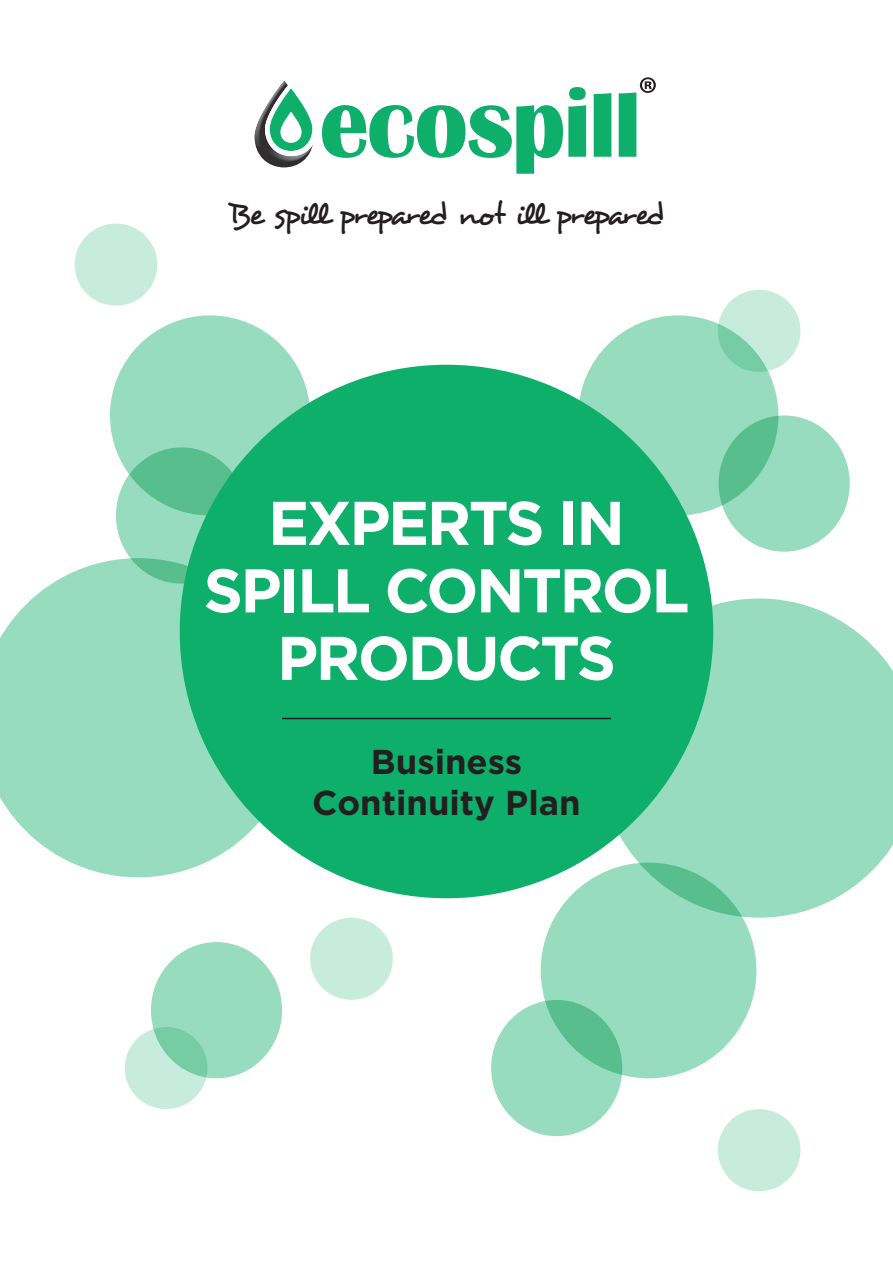
<style>
.page{position:relative;width:893px;height:1263px;background:#fff}
.page>*{position:absolute;margin:0;border:0;box-sizing:border-box;transform-origin:0 0}
.t1{font:700 61.5px "Gotham";letter-spacing:-.04em;color:#fff}
.t2{font:700 34.5px "Gotham";color:#231f20}
.t3{font:31.5px "Desyrel";letter-spacing:-.09em;color:#231f20}
</style>
<div class="page">
<svg style="left:0;top:558px;width:298px;height:319px;fill:#97dcbf"></svg>
<svg style="left:600px;top:598px;width:293px;height:320px;fill:#97dcbf"></svg>
<svg style="left:541px;top:862px;width:215px;height:216px;fill:#97dcbf"></svg>
<div style="left:578px;top:315px;width:200px;height:200px;background:#97dcbf;border-radius:50%"></div>
<div style="left:110px;top:315px;width:200px;height:200px;background:#97dcbf;border-radius:50%"></div>
<svg style="left:719px;top:415px;width:131px;height:137px;fill:#97dcbf"></svg>
<div style="left:151px;top:942px;width:131px;height:136px;background:#97dcbf;border-radius:50%"></div>
<svg style="left:491px;top:1000px;width:131px;height:136px;fill:#97dcbf"></svg>
<svg style="left:718px;top:290px;width:82px;height:82px;fill:#c7ecdd"></svg>
<div style="left:718px;top:1109px;width:82px;height:82px;background:#c7ecdd;border-radius:50%"></div>
<div style="left:310px;top:918px;width:83px;height:82px;background:#c7ecdd;border-radius:50%"></div>
<svg style="left:125px;top:1027px;width:82px;height:82px;fill:#c7ecdd"></svg>
<div style="left:75px;top:224px;width:82px;height:82px;background:#c7ecdd;border-radius:50%"></div>
<svg style="left:116px;top:447px;width:131px;height:137px;fill:#59be8e"></svg>
<div style="left:180px;top:365px;width:533px;height:533px;background:#0daf6a;border-radius:50%"></div>
<svg style="left:322px;top:87px;width:264px;height:87px"></svg>
<svg style="left:594px;top:93px;width:17px;height:64px"></svg>
<img style="left:254px;top:80px;width:59px;height:87px">
<svg style="left:619px;top:77px;width:37px;height:80px"></svg>
<hr style="left:282px;top:718px;width:329px;height:1px;background:#231f20">
<p class="t3" style="left:229px;top:194px;width:437px">Be spill prepared not ill prepared</p>
<p class="t1" style="left:268px;top:487px;width:358px">EXPERTS IN</p>
<p class="t1" style="left:204px;top:555px;width:487px">SPILL CONTROL</p>
<p class="t1" style="left:277px;top:622px;width:340px">PRODUCTS</p>
<p class="t2" style="left:371px;top:742px;width:153px">Business</p>
<p class="t2" style="left:312px;top:783px;width:270px">Continuity Plan</p>
</div>
